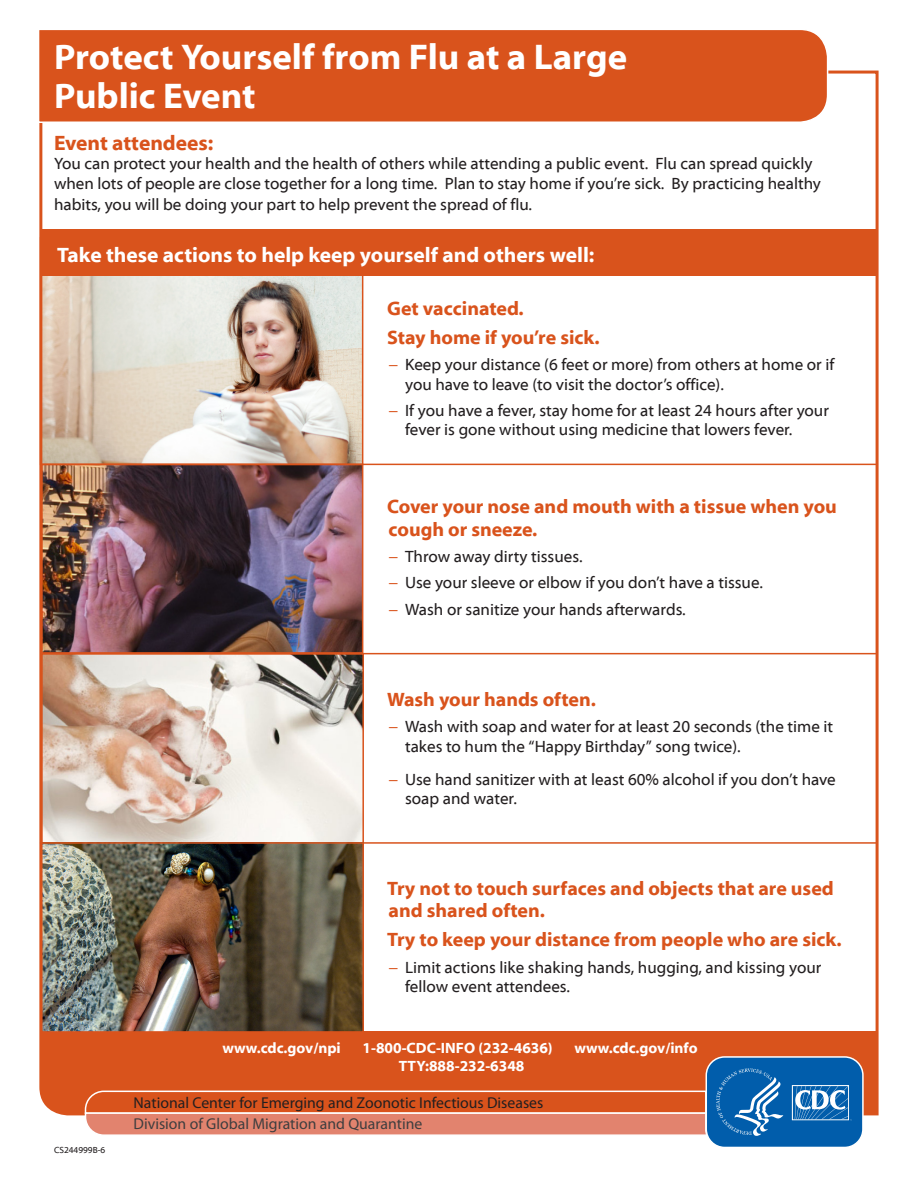
<style>
.page{position:relative;width:918px;height:1188px;background:#fff}
.page>*{position:absolute;margin:0;border:0;box-sizing:border-box;transform-origin:0 0}
.t1{font:700 36px/39px "Myriad Web Pro";color:#fff}
.t2{font:700 21px "Myriad Web Pro";color:#fff}
.t3{font:700 21px "Myriad Web Pro";color:#d9531c}
.t4{font:700 19.5px/22.5px "Myriad Web Pro";color:#d9531c}
.t5{font:16.5px/19.5px "Myriad Web Pro";color:#231f20}
.t6{font:15.75px/21.9px "Myriad Pro";color:#231f20}
.t7{font:700 15px "Myriad Web Pro";color:#fff}
.t8{font:9px "Myriad Web Pro";color:#231f20}
.s1{color:#d9531c}
.s2{color:#3e3e3f}
</style>
<div class="page">
<img style="left:39px;top:70px;width:840px;height:1046px">
<div style="left:39px;top:30px;width:790px;height:94px;background:#d9531c"></div>
<div style="left:42px;top:230px;width:835px;height:46px;background:#d9531c"></div>
<hr style="left:42px;top:653px;width:835px;height:1px;background:#d9531c">
<div style="left:41px;top:842px;width:323px;height:191px;border:2px solid #d9531c"></div>
<svg style="left:84px;top:1055px;width:780px;height:92px;background:#bc7968"></svg>
<h1 class="t1" style="left:54px;top:38px;width:575px">Protect Yourself from Flu at a Large<br>Public Event</h1>
<h2 class="t3" style="left:54px;top:131px;width:161px">Event attendees:</h2>
<p class="t5" style="left:54px;top:154px;width:769px">You can protect your health and the health of others while attending a public event. Flu can spread quickly when lots of people are close together for a long time. Plan to stay home if you’re sick. By practicing healthy</p>
<p class="t5" style="left:54px;top:195px;width:480px">habits, you will be doing your part to help prevent the spread of flu.</p>
<h3 class="t2" style="left:57px;top:243px;width:539px">Take these actions to help keep yourself and others well:</h3>
<h3 class="t4" style="left:387px;top:294px;width:214px;line-height:29.2px">Get vaccinated.<br>Stay home if you’re sick.</h3>
<p class="t5" style="left:405px;top:355px;width:431px;text-indent:-17px"><span class="s1">−</span> Keep your distance (6 feet or more) from others at home or if you have to leave (to visit the doctor’s office).</p>
<p class="t5" style="left:405px;top:401px;width:425px">If you have a fever, stay home for at least 24 hours after your fever is gone without using medicine that lowers fever.</p>
<h3 class="t4" style="left:387px;top:496px;width:451px">Cover your nose and mouth with a tissue when you cough or sneeze.</h3>
<p class="t5" style="left:389px;top:547px;width:195px"><span class="s1">−</span> Throw away dirty tissues.</p>
<p class="t5" style="left:405px;top:574px;width:359px">Use your sleeve or elbow if you don’t have a tissue.</p>
<p class="t5" style="left:405px;top:600px;width:282px">Wash or sanitize your hands afterwards.</p>
<h3 class="t4" style="left:387px;top:688px;width:210px">Wash your hands often.</h3>
<p class="t5" style="left:405px;top:717px;width:430px;text-indent:-17px"><span class="s1">−</span> Wash with soap and water for at least 20 seconds (the time it takes to hum the “Happy Birthday” song twice).</p>
<p class="t5" style="left:405px;top:770px;width:432px">Use hand sanitizer with at least 60% alcohol if you don’t have soap and water.</p>
<h3 class="t4" style="left:387px;top:877px;width:448px">Try not to touch surfaces and objects that are used and shared often.</h3>
<h3 class="t4" style="left:387px;top:929px;width:456px">Try to keep your distance from people who are sick.</h3>
<p class="t5" style="left:405px;top:958px;width:418px;text-indent:-17px"><span class="s1">−</span> Limit actions like shaking hands, hugging, and kissing your fellow event attendees.</p>
<p class="t7" style="left:223px;top:1039px;width:120px">www.cdc.gov/npi</p>
<p class="t7" style="left:363px;top:1039px;width:192px">1-800-CDC-INFO (232-4636)</p>
<p class="t7" style="left:575px;top:1039px;width:125px">www.cdc.gov/info</p>
<p class="t7" style="left:399px;top:1057px;width:127px">TTY:888-232-6348</p>
<p class="t8" style="left:54px;top:1145px;width:53px">CS244999B-6</p>
<p class="t6" style="left:134px;top:1092px;width:411px">National Center for Emerging and Zoonotic Infectious Diseases<br><span class="s2">Division of Global Migration and Quarantine</span></p>
</div>
